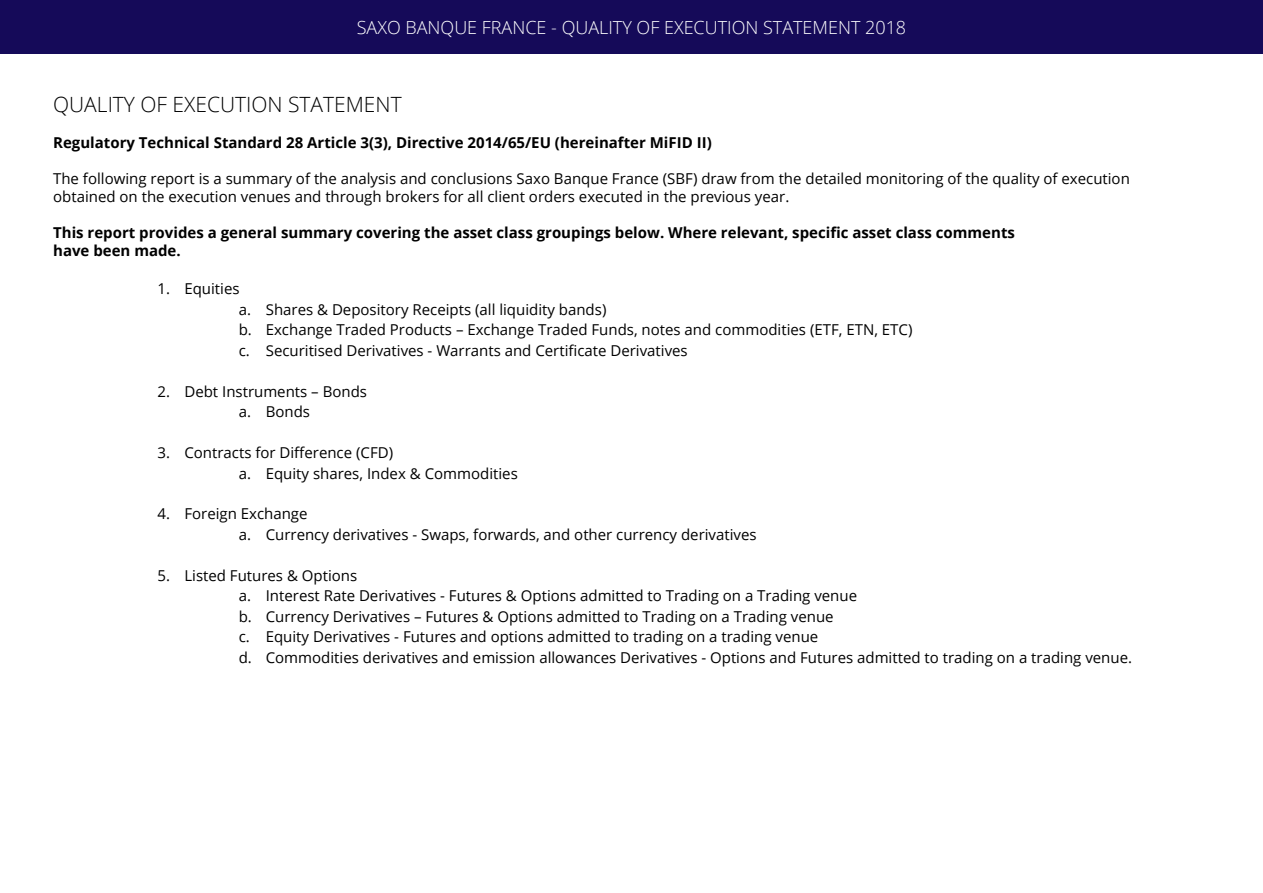
<style>
.page{position:relative;width:1263px;height:893px;background:#fff}
.page>*{position:absolute;margin:0;border:0;box-sizing:border-box;transform-origin:0 0}
.t1{font:300 21px "Open Sans";color:#000}
.t2{font:300 18px "Open Sans";color:#fff}
.t3{font:15px/20.5px "Open Sans";color:#000}
.t4{font:700 15px/18px "Open Sans";color:#000}
</style>
<div class="page">
<div style="left:0;top:0;width:1263px;height:54px;background:#150a59"></div>
<p class="t2" style="left:357px;top:15px;width:551px">SAXO BANQUE FRANCE - QUALITY OF EXECUTION STATEMENT 2018</p>
<h1 class="t1" style="left:53px;top:90px;width:350px">QUALITY OF EXECUTION STATEMENT</h1>
<p class="t4" style="left:53px;top:133px;width:660px">Regulatory Technical Standard 28 Article 3(3), Directive 2014/65/EU (hereinafter MiFID II)</p>
<p class="t3" style="left:53px;top:169px;width:1078px;line-height:18px">The following report is a summary of the analysis and conclusions Saxo Banque France (SBF) draw from the detailed monitoring of the quality of execution obtained on the execution venues and through brokers for all client orders executed in the previous year.</p>
<p class="t4" style="left:53px;top:223px;width:963px">This report provides a general summary covering the asset class groupings below. Where relevant, specific asset class comments have been made.</p>
<p class="t3" style="left:239px;top:278px;width:675px;text-indent:-81px">1. Equities<br>a. Shares &amp; Depository Receipts (all liquidity bands)<br>b. Exchange Traded Products – Exchange Traded Funds, notes and commodities (ETF, ETN, ETC) c. Securitised Derivatives - Warrants and Certificate Derivatives</p>
<p class="t3" style="left:239px;top:381px;width:130px;text-indent:-81px">2. Debt Instruments – Bonds a. Bonds</p>
<p class="t3" style="left:239px;top:442px;width:281px;text-indent:-81px">3. Contracts for Difference (CFD)<br>a. Equity shares, Index &amp; Commodities</p>
<p class="t3" style="left:239px;top:503px;width:519px;text-indent:-81px">4. Foreign Exchange<br>a. Currency derivatives - Swaps, forwards, and other currency derivatives</p>
<p class="t3" style="left:239px;top:565px;width:895px;text-indent:-81px">5. Listed Futures &amp; Options<br>a. Interest Rate Derivatives - Futures &amp; Options admitted to Trading on a Trading venue<br>b. Currency Derivatives – Futures &amp; Options admitted to Trading on a Trading venue<br>c. Equity Derivatives - Futures and options admitted to trading on a trading venue<br>d. Commodities derivatives and emission allowances Derivatives - Options and Futures admitted to trading on a trading venue.</p>
</div>
